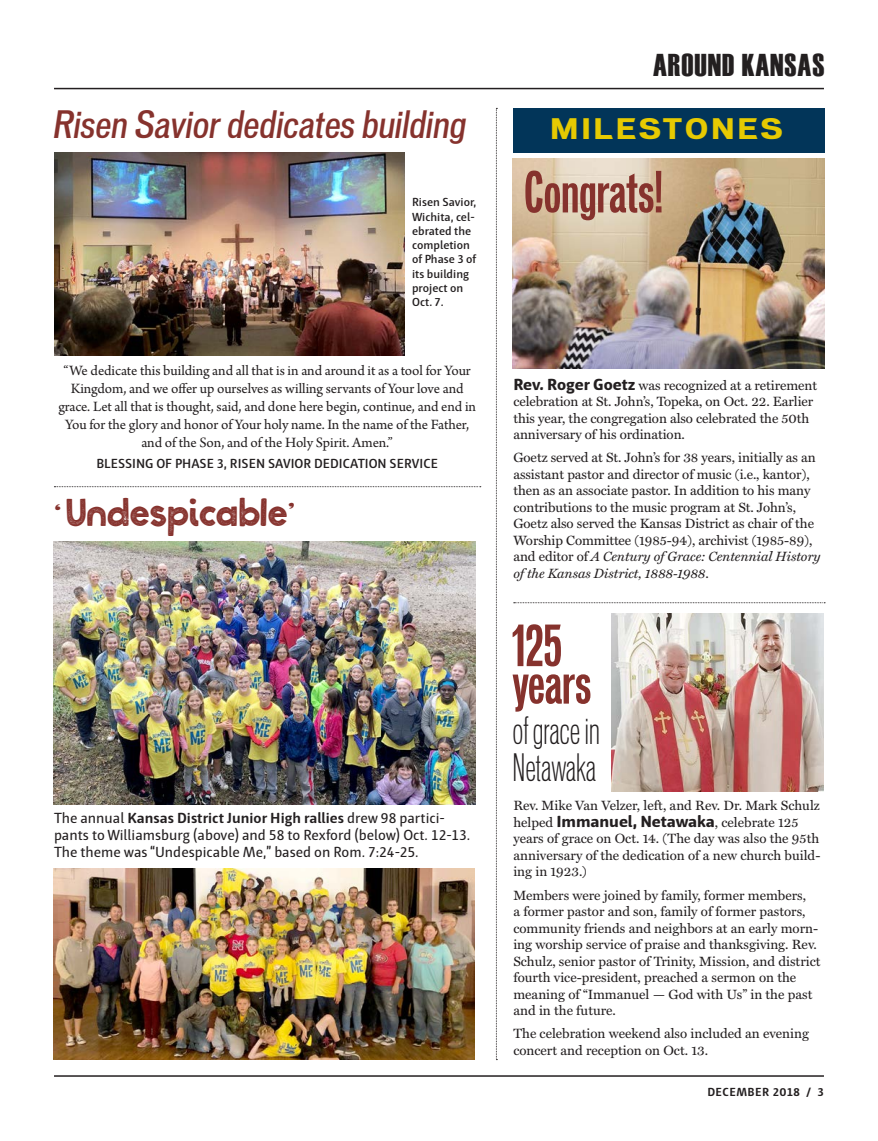
<style>
.page{position:relative;width:878px;height:1141px;background:#fff}
.page>*{position:absolute;margin:0;border:0;box-sizing:border-box;transform-origin:0 0}
.Photo_Text{font:54px "Vonnes Bold Comp";color:#86322d}
.Headline{font:italic 500 condensed 36px "Vonnes";color:#86322d}
.Photo_Text-2{font:36px/37.5px "Vonnes Light Comp";color:#231f20}
.Submissions_Body_Tex{font:36px "Blu Berry Grunge";color:#86322d}
.Interior_Header_Bar{font:31.5px "Haettenschweiler";letter-spacing:.03em;color:#231f20}
.Photo_Text-3{font:700 27px "Vonnes";letter-spacing:.1em;color:#e6ca02}
.Submissions_Body_Tex-2{font:15px/18px "Arno Pro";letter-spacing:-.005em;color:#231f20;text-align:center}
.Submissions_Body_Tex-3{font:15px/17.2px "Haptic";color:#231f20}
.Submissions_Body_Tex-4{font:13.5px/16.5px "Miller Text";color:#231f20}
.Submissions_Body_Tex-5{font:600 13.5px "Haptic";color:#231f20}
.Submissions_Body_Tex-6{font:600 12px/14.2px "Haptic";color:#231f20}
.t1{font:700 12px "Haptic";letter-spacing:.04em;color:#231f20}
.s1{font-weight:700}
.s2{font-family:"Haptic";font-weight:800;font-size:16.5px}
.s3{font-style:italic}
</style>
<div class="page">
<hr style="left:54px;top:1075px;width:770px;height:2px;background:#231f20">
<hr style="left:54px;top:88px;width:770px;height:1px;background:#231f20">
<svg style="left:496px;top:108px;width:1px;height:952px"></svg>
<svg style="left:513px;top:602px;width:312px;height:1px"></svg>
<div style="left:513px;top:108px;width:311px;height:44px;background:#023559"></div>
<img style="left:54px;top:152px;width:350px;height:203px">
<svg style="left:54px;top:486px;width:427px;height:1px"></svg>
<img style="left:54px;top:542px;width:421px;height:263px">
<img style="left:54px;top:868px;width:420px;height:191px">
<img style="left:513px;top:159px;width:311px;height:209px">
<img style="left:611px;top:613px;width:213px;height:178px">
<p class="Interior_Header_Bar" style="left:653px;top:47px;width:173px">AROUND KANSAS</p>
<p class="Headline" style="left:54px;top:106px;width:414px">Risen Savior dedicates building</p>
<p class="Photo_Text-3" style="left:550px;top:113px;width:234px">MILESTONES</p>
<p class="Submissions_Body_Tex-6" style="left:412px;top:195px;width:66px">Risen Savior,<br>Wichita, cel&shy;ebrated the completion of Phase 3 of its building project on<br>Oct. 7.</p>
<p class="Submissions_Body_Tex-2" style="left:58px;top:362px;width:419px">“We dedicate this building and all that is in and around it as a tool for Your Kingdom, and we offer up ourselves as willing servants of Your love and grace. Let all that is thought, said, and done here begin, continue, and end in You for the glory and honor of Your holy name. In the name of the Father, and of the Son, and of the Holy Spirit. Amen.”</p>
<p class="Submissions_Body_Tex-5" style="left:96px;top:455px;width:343px">BLESSING OF PHASE 3, RISEN SAVIOR DEDICATION SERVICE</p>
<p class="Submissions_Body_Tex" style="left:48px;top:496px;width:248px">‘Undespicable’</p>
<p class="Submissions_Body_Tex-3" style="left:54px;top:809px;width:417px">The annual <span class="s1">Kansas District Junior High rallies</span> drew 98 partici&shy;pants to Williamsburg (above) and 58 to Rexford (below) Oct. 12-13.<br>The theme was “Undespicable Me,” based on Rom. 7:24-25.</p>
<p class="Photo_Text" style="left:524px;top:158px;width:140px">Congrats!</p>
<p class="Submissions_Body_Tex-4" style="left:513px;top:377px;width:305px"><span class="s2">Rev. Roger Goetz</span> was recognized at a retirement celebration at St. John’s, Topeka, on Oct. 22. Earlier this year, the congregation also celebrated the 50th anniversary of his ordination.</p>
<p class="Submissions_Body_Tex-4" style="left:513px;top:450px;width:309px">Goetz served at St. John’s for 38 years, initially as an assistant pastor and director of music (i.e., kantor), then as an associate pastor. In addition to his many contributions to the music program at St. John’s, Goetz also served the Kansas District as chair of the Worship Committee (1985-94), archivist (1985-89), and editor of <span class="s3">A Century of Grace: Centennial History of the Kansas District, 1888-1988</span>.</p>
<p class="Photo_Text" style="left:512px;top:612px;width:51px">125</p>
<p class="Photo_Text" style="left:512px;top:649px;width:80px">years</p>
<p class="Photo_Text-2" style="left:512px;top:711px;width:89px">of grace in<br>Netawaka</p>
<p class="Submissions_Body_Tex-4" style="left:513px;top:798px;width:308px">Rev. Mike Van Velzer, left, and Rev. Dr. Mark Schulz helped <span class="s2">Immanuel, Netawaka</span>, celebrate 125 years of grace on Oct. 14. (The day was also the 95th anniversary of the dedication of a new church build&shy;ing in 1923.)</p>
<p class="Submissions_Body_Tex-4" style="left:513px;top:887px;width:309px">Members were joined by family, former members,<br>a former pastor and son, family of former pastors, community friends and neighbors at an early morn&shy;ing worship service of praise and thanksgiving. Rev.<br>Schulz, senior pastor of Trinity, Mission, and district fourth vice-president, preached a sermon on the meaning of “Immanuel — God with Us” in the past and in the future.</p>
<p class="Submissions_Body_Tex-4" style="left:513px;top:1026px;width:297px">The celebration weekend also included an evening concert and reception on Oct. 13.</p>
<p class="t1" style="left:707px;top:1084px;width:118px">DECEMBER 2018 / 3</p>
</div>
